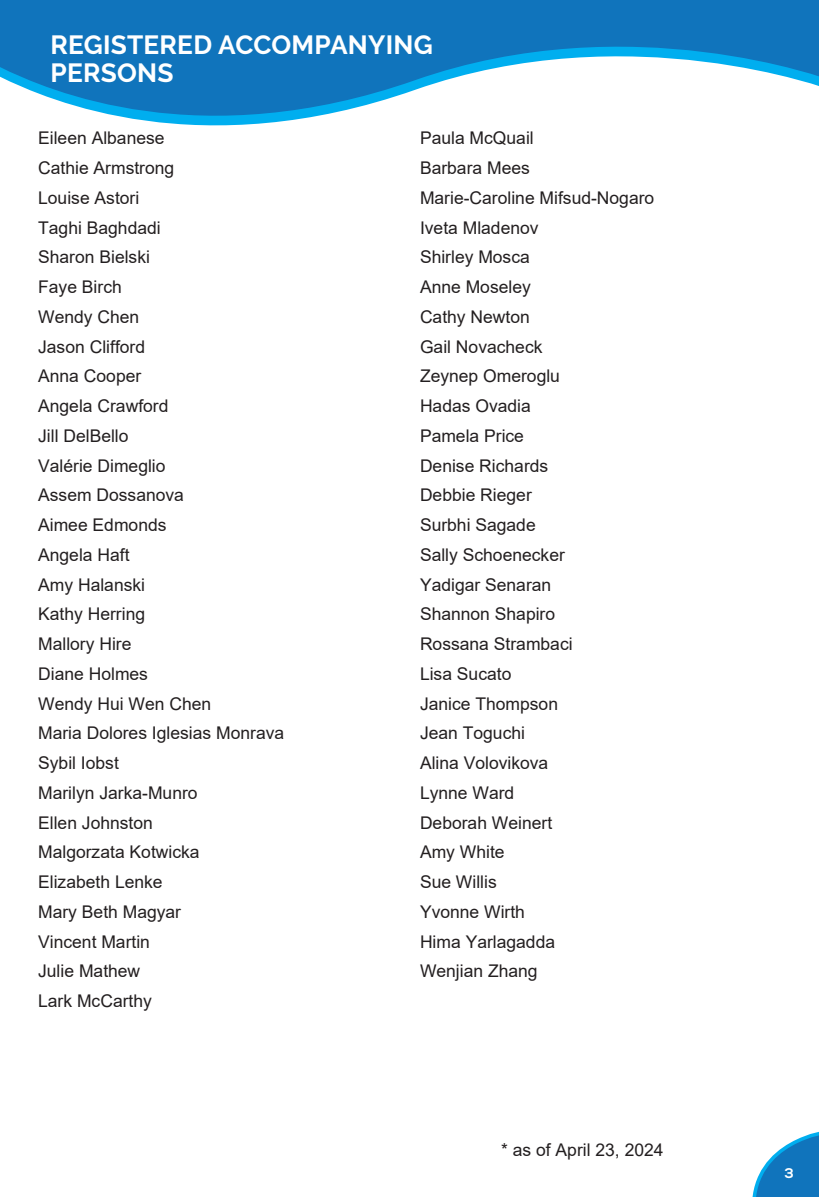
<style>
.page{position:relative;width:819px;height:1197px;background:#fff}
.page>*{position:absolute;margin:0;border:0;box-sizing:border-box;transform-origin:0 0}
.Page_top_heads{font:700 26.25px "Raleway";letter-spacing:.01em;color:#fff}
.body_copy{font:17.5px/29.8px "Arial";color:#231f20}
.t1{font:700 14px "Nexa";color:#fff}
</style>
<div class="page">
<svg style="left:752px;top:1131px;width:67px;height:66px"></svg>
<svg style="left:0;top:0;width:819px;height:126px;fill:#1074bc"></svg>
<p class="Page_top_heads" style="left:50px;top:29px;width:384px">REGISTERED ACCOMPANYING</p>
<p class="Page_top_heads" style="left:50px;top:58px;width:125px">PERSONS</p>
<p class="body_copy" style="left:38px;top:123px;width:248px">Eileen Albanese<br>Cathie Armstrong<br>Louise Astori<br>Taghi Baghdadi<br>Sharon Bielski<br>Faye Birch<br>Wendy Chen<br>Jason Clifford<br>Anna Cooper<br>Angela Crawford<br>Jill DelBello<br>Valérie Dimeglio<br>Assem Dossanova<br>Aimee Edmonds<br>Angela Haft<br>Amy Halanski<br>Kathy Herring<br>Mallory Hire<br>Diane Holmes<br>Wendy Hui Wen Chen<br>Maria Dolores Iglesias Monrava<br>Sybil Iobst<br>Marilyn Jarka-Munro<br>Ellen Johnston<br>Malgorzata Kotwicka<br>Elizabeth Lenke<br>Mary Beth Magyar<br>Vincent Martin<br>Julie Mathew<br>Lark McCarthy</p>
<p class="body_copy" style="left:420px;top:123px;width:236px">Paula McQuail<br>Barbara Mees<br>Marie-Caroline Mifsud-Nogaro<br>Iveta Mladenov<br>Shirley Mosca<br>Anne Moseley<br>Cathy Newton<br>Gail Novacheck<br>Zeynep Omeroglu<br>Hadas Ovadia<br>Pamela Price<br>Denise Richards<br>Debbie Rieger<br>Surbhi Sagade<br>Sally Schoenecker<br>Yadigar Senaran<br>Shannon Shapiro<br>Rossana Strambaci<br>Lisa Sucato<br>Janice Thompson<br>Jean Toguchi<br>Alina Volovikova<br>Lynne Ward<br>Deborah Weinert<br>Amy White<br>Sue Willis<br>Yvonne Wirth<br>Hima Yarlagadda<br>Wenjian Zhang</p>
<p class="body_copy" style="left:501px;top:1135px;width:164px">* as of April 23, 2024</p>
<p class="t1" style="left:785px;top:1165px;width:11px">3</p>
</div>
